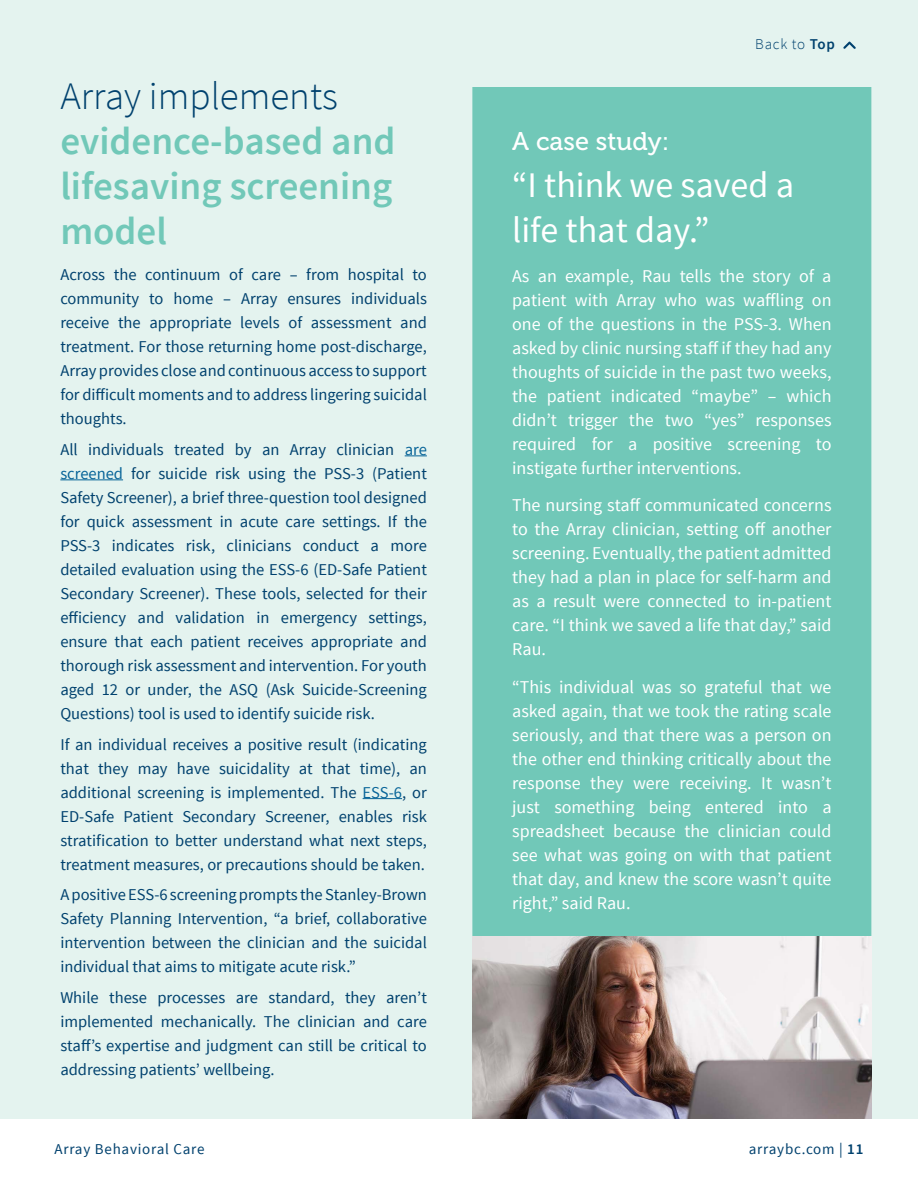
<style>
.page{position:relative;width:918px;height:1188px;background:#fff}
.page>*{position:absolute;margin:0;border:0;box-sizing:border-box;transform-origin:0 0}
.t1{font:600 39px/45px "Source Sans Pro";color:#71c8b8;text-align:justify}
.t2{font:300 39px "Source Sans Pro";color:#00416e}
.t3{font:36px/45px "Source Sans Pro";color:#fff}
.t4{font:25.5px "Museo 500";color:#fff}
.t5{font:18px/24px "Source Sans Pro";color:#fff;text-align:justify}
.t6{font:16.5px/24px "Source Sans Pro";color:#00416e;text-align:justify}
.t7{font:15px "Source Sans Pro";letter-spacing:.05em;color:#00416e}
.t8{font:300 15px "Source Sans Pro";letter-spacing:.05em;color:#00416e}
.s1{color:#076498}
.s2{font-weight:600}
</style>
<div class="page">
<div style="left:0;top:0;width:918px;height:1119px;background:#e4f3ef"></div>
<div style="left:472px;top:87px;width:399px;height:850px;background:#71c8b8"></div>
<svg style="left:843px;top:42px;width:13px;height:7px"></svg>
<svg style="left:405px;top:455px;width:22px;height:1px"></svg>
<hr style="left:60px;top:479px;width:63px;height:1px;background:#076498">
<hr style="left:363px;top:798px;width:39px;height:1px;background:#076498">
<img style="left:472px;top:937px;width:399px;height:182px">
<h1 class="t2" style="left:60px;top:72px;width:279px">Array implements</h1>
<h1 class="t1" style="left:60px;top:119px;width:337px">evidence-based and lifesaving screening model</h1>
<p class="t6" style="left:60px;top:263px;width:368px">Across the continuum of care – from hospital to community to home – Array ensures individuals receive the appropriate levels of assessment and treatment. For those returning home post-discharge, Array provides close and continuous access to support for difficult moments and to address lingering suicidal thoughts.</p>
<p class="t6" style="left:60px;top:437px;width:368px">All individuals treated by an Array clinician <span class="s1">are screened</span> for suicide risk using the PSS-3 (Patient Safety Screener), a brief three-question tool designed for quick assessment in acute care settings. If the PSS-3 indicates risk, clinicians conduct a more detailed evaluation using the ESS-6 (ED-Safe Patient Secondary Screener). These tools, selected for their efficiency and validation in emergency settings, ensure that each patient receives appropriate and thorough risk assessment and intervention. For youth aged 12 or under, the ASQ (Ask Suicide-Screening Questions) tool is used to identify suicide risk.</p>
<p class="t6" style="left:60px;top:732px;width:368px">If an individual receives a positive result (indicating that they may have suicidality at that time), an additional screening is implemented. The <span class="s1">ESS-6</span>, or ED-Safe Patient Secondary Screener, enables risk stratification to better understand what next steps, treatment measures, or precautions should be taken.</p>
<p class="t6" style="left:60px;top:883px;width:368px">A positive ESS-6 screening prompts the Stanley-Brown Safety Planning Intervention, “a brief, collaborative intervention between the clinician and the suicidal individual that aims to mitigate acute risk.”</p>
<p class="t6" style="left:60px;top:986px;width:368px">While these processes are standard, they aren’t implemented mechanically. The clinician and care staff’s expertise and judgment can still be critical to addressing patients’ wellbeing.</p>
<h3 class="t4" style="left:512px;top:128px;width:159px">A case study:</h3>
<p class="t8" style="left:755px;top:35px;width:81px">Back to <span class="s2">Top</span></p>
<h2 class="t3" style="left:512px;top:164px;width:283px">“I think we saved a life that day.”</h2>
<p class="t5" style="left:512px;top:264px;width:321px">As an example, Rau tells the story of a patient with Array who was waffling on one of the questions in the PSS-3. When asked by clinic nursing staff if they had any thoughts of suicide in the past two weeks, the patient indicated “maybe” – which didn’t trigger the two “yes” responses required for a positive screening to instigate further interventions.</p>
<p class="t5" style="left:512px;top:494px;width:321px">The nursing staff communicated concerns to the Array clinician, setting off another screening. Eventually, the patient admitted they had a plan in place for self-harm and as a result were connected to in-patient care. “I think we saved a life that day,” said Rau.</p>
<p class="t5" style="left:512px;top:675px;width:321px">“This individual was so grateful that we asked again, that we took the rating scale seriously, and that there was a person on the other end thinking critically about the response they were receiving. It wasn’t just something being entered into a spreadsheet because the clinician could see what was going on with that patient that day, and knew the score wasn’t quite right,” said Rau.</p>
<p class="t7" style="left:55px;top:1140px;width:151px">Array Behavioral Care</p>
<p class="t7" style="left:749px;top:1140px;width:116px">arraybc.com | <span class="s2">11</span></p>
</div>
